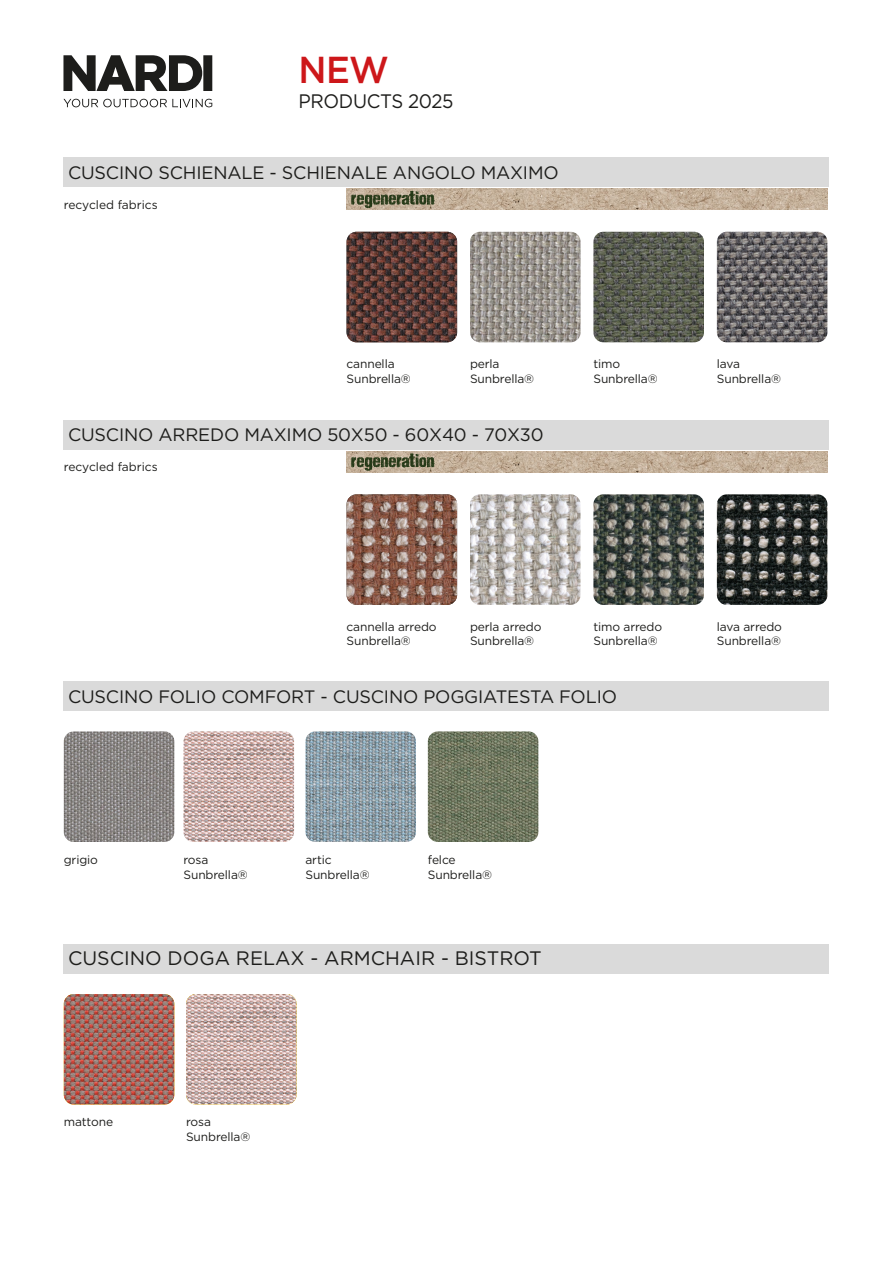
<style>
.page{position:relative;width:893px;height:1263px;background:#fff}
.page>*{position:absolute;margin:0;border:0;box-sizing:border-box;transform-origin:0 0}
.t1{font:500 37.5px "Gotham N";color:#cd171a;scale:.95 1}
.t2{font:19.5px "Gotham N";color:#1d1d1b}
.t3{font:19.5px "Gotham N";letter-spacing:-.02em;color:#1d1d1b;scale:.95 1}
.t4{font:18px "Gotham N";letter-spacing:-.01em;color:#1d1d1b}
.t5{font:12px/14.4px "Gotham N";letter-spacing:-.01em;color:#1d1d1b}
</style>
<div class="page">
<svg style="left:63px;top:55px;width:149px;height:36px"></svg>
<svg style="left:63px;top:99px;width:149px;height:8px"></svg>
<img style="left:347px;top:189px;width:481px;height:21px">
<img style="left:347px;top:451px;width:481px;height:21px">
<svg style="left:351px;top:191px;width:83px;height:17px"></svg>
<svg style="left:351px;top:453px;width:83px;height:18px"></svg>
<img style="left:347px;top:232px;width:110px;height:110px">
<img style="left:347px;top:494px;width:110px;height:111px">
<img style="left:717px;top:232px;width:110px;height:110px">
<img style="left:717px;top:494px;width:110px;height:111px">
<img style="left:593px;top:232px;width:111px;height:110px">
<img style="left:593px;top:494px;width:111px;height:111px">
<img style="left:470px;top:232px;width:111px;height:110px">
<img style="left:470px;top:494px;width:111px;height:111px">
<div style="left:64px;top:420px;width:765px;height:30px;background:#dadada"></div>
<div style="left:64px;top:157px;width:765px;height:30px;background:#dadada"></div>
<div style="left:64px;top:681px;width:765px;height:30px;background:#dadada"></div>
<div style="left:64px;top:944px;width:765px;height:30px;background:#dadada"></div>
<img style="left:183px;top:731px;width:111px;height:111px">
<img style="left:64px;top:731px;width:110px;height:111px">
<img style="left:64px;top:994px;width:110px;height:110px">
<img style="left:186px;top:994px;width:111px;height:110px">
<img style="left:428px;top:731px;width:110px;height:111px">
<img style="left:305px;top:731px;width:111px;height:111px">
<h1 class="t1" style="left:299px;top:48px;width:97px">NEW</h1>
<h2 class="t3" style="left:299px;top:90px;width:165px">PRODUCTS 2025</h2>
<h3 class="t4" style="left:68px;top:162px;width:492px">CUSCINO SCHIENALE - SCHIENALE ANGOLO MAXIMO</h3>
<p class="t5" style="left:64px;top:197px;width:95px">recycled fabrics</p>
<p class="t5" style="left:347px;top:356px;width:66px">cannella<br>Sunbrella®</p>
<p class="t5" style="left:470px;top:356px;width:66px">perla<br>Sunbrella®</p>
<h3 class="t4" style="left:68px;top:425px;width:477px">CUSCINO ARREDO MAXIMO 50X50 - 60X40 - 70X30</h3>
<p class="t5" style="left:64px;top:460px;width:95px">recycled fabrics</p>
<p class="t5" style="left:593px;top:356px;width:66px">timo<br>Sunbrella®</p>
<p class="t5" style="left:717px;top:356px;width:66px">lava<br>Sunbrella®</p>
<p class="t5" style="left:347px;top:619px;width:92px">cannella arredo<br>Sunbrella®</p>
<p class="t5" style="left:470px;top:619px;width:73px">perla arredo<br>Sunbrella®</p>
<p class="t5" style="left:593px;top:619px;width:70px">timo arredo<br>Sunbrella®</p>
<p class="t5" style="left:717px;top:619px;width:67px">lava arredo<br>Sunbrella®</p>
<h3 class="t4" style="left:68px;top:686px;width:551px">CUSCINO FOLIO COMFORT - CUSCINO POGGIATESTA FOLIO</h3>
<p class="t5" style="left:64px;top:852px;width:36px">grigio</p>
<p class="t5" style="left:183px;top:851px;width:66px;line-height:15px">rosa<br>Sunbrella®</p>
<p class="t5" style="left:305px;top:851px;width:66px;line-height:15px">artic<br>Sunbrella®</p>
<p class="t5" style="left:428px;top:851px;width:66px;line-height:15px">felce<br>Sunbrella®</p>
<h2 class="t2" style="left:68px;top:948px;width:475px">CUSCINO DOGA RELAX - ARMCHAIR - BISTROT</h2>
<p class="t5" style="left:64px;top:1114px;width:51px">mattone</p>
<p class="t5" style="left:186px;top:1114px;width:66px;line-height:15px">rosa<br>Sunbrella®</p>
</div>
